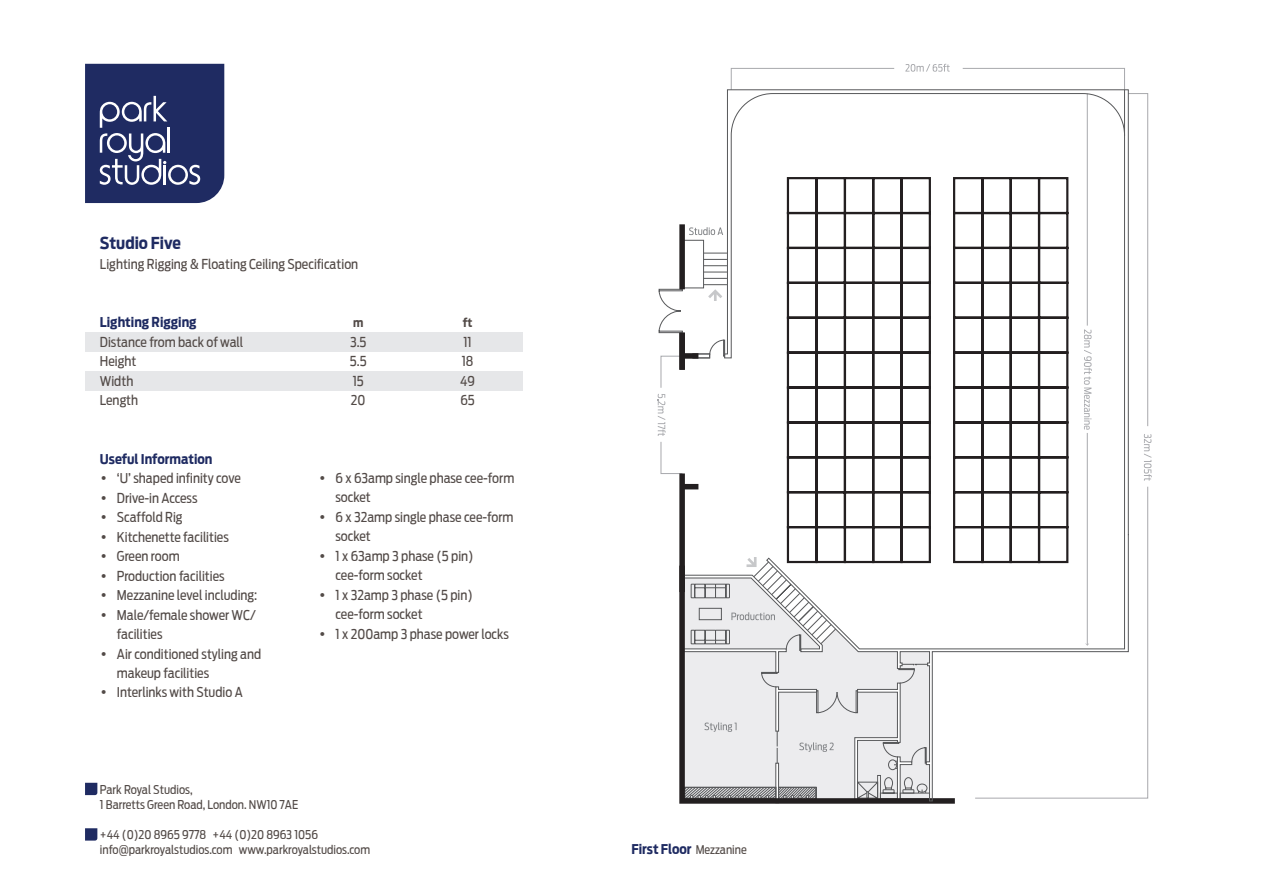
<style>
.page{position:relative;width:1263px;height:893px;background:#fff}
.page>*{position:absolute;margin:0;border:0;box-sizing:border-box;transform-origin:0 0}
.t1{font:700 16.5px "Antenna Cond";color:#1f2b62}
.t2{font:13.5px/19.5px "Antenna Cond";color:#524a47}
.t3{font:700 13.5px "Antenna Cond";color:#1f2b62}
.t4{font:12px/15px "Antenna Cond";color:#524a47}
.t5{font:700 12px "Antenna Cond";color:#524a47}
.s1{font-family:"Friz Quadrata IT Cby BT"}
.s2{font-weight:400;font-size:12px;color:#524a47}
</style>
<div class="page">
<svg style="left:1129px;top:93px;width:19px;height:706px"></svg>
<svg style="left:1144px;top:434px;width:8px;height:47px"></svg>
<svg style="left:731px;top:64px;width:394px;height:25px"></svg>
<svg style="left:658px;top:394px;width:1px;height:42px"></svg>
<svg style="left:659px;top:89px;width:470px;height:712px"></svg>
<div style="left:679px;top:224px;width:6px;height:65px;background:#231f20"></div>
<div style="left:679px;top:333px;width:6px;height:37px;background:#231f20"></div>
<svg style="left:692px;top:340px;width:33px;height:18px"></svg>
<svg style="left:703px;top:253px;width:24px;height:13px"></svg>
<svg style="left:703px;top:272px;width:24px;height:29px"></svg>
<div style="left:682px;top:353px;width:16px;height:6px;background:#231f20"></div>
<div style="left:85px;top:332px;width:437px;height:20px;background:#e6e7e9"></div>
<div style="left:85px;top:371px;width:437px;height:20px;background:#e6e7e9"></div>
<svg style="left:85px;top:783px;width:12px;height:12px"></svg>
<svg style="left:85px;top:828px;width:12px;height:13px"></svg>
<svg style="left:85px;top:64px;width:139px;height:139px;background:#364172"></svg>
<p class="t1" style="left:100px;top:233px;width:82px">Studio Five</p>
<p class="t2" style="left:100px;top:254px;width:260px">Lighting Rigging &amp; Floating Ceiling Specification</p>
<p class="t3" style="left:100px;top:314px;width:98px">Lighting Rigging</p>
<p class="t5" style="left:353px;top:315px;width:12px">m</p>
<p class="t5" style="left:463px;top:315px;width:11px">ft</p>
<p class="t2" style="left:100px;top:332px;width:145px">Distance from back of wall</p>
<p class="t2" style="left:350px;top:332px;width:18px">3.5</p>
<p class="t2" style="left:463px;top:332px;width:10px">11</p>
<p class="t2" style="left:100px;top:351px;width:38px">Height</p>
<p class="t2" style="left:350px;top:351px;width:18px">5.5</p>
<p class="t2" style="left:462px;top:351px;width:13px">18</p>
<p class="t2" style="left:100px;top:371px;width:35px">Width</p>
<p class="t2" style="left:353px;top:371px;width:13px">15</p>
<p class="t2" style="left:460px;top:371px;width:16px">49</p>
<p class="t2" style="left:100px;top:390px;width:40px">Length</p>
<p class="t2" style="left:351px;top:390px;width:16px">20</p>
<p class="t2" style="left:460px;top:390px;width:16px">65</p>
<p class="t3" style="left:100px;top:451px;width:114px">Useful Information</p>
<p class="t2" style="left:100px;top:468px;width:142px"><span class="s1">•</span> ‘U’ shaped infinity cove</p>
<p class="t2" style="left:100px;top:488px;width:99px"><span class="s1">•</span> Drive-in Access</p>
<p class="t2" style="left:100px;top:507px;width:84px"><span class="s1">•</span> Scaffold Rig</p>
<p class="t2" style="left:100px;top:527px;width:130px"><span class="s1">•</span> Kitchenette facilities</p>
<p class="t2" style="left:100px;top:546px;width:81px"><span class="s1">•</span> Green room</p>
<p class="t2" style="left:100px;top:566px;width:126px"><span class="s1">•</span> Production facilities</p>
<p class="t2" style="left:100px;top:585px;width:159px"><span class="s1">•</span> Mezzanine level including:</p>
<p class="t2" style="left:117px;top:605px;width:140px;text-indent:-17px"><span class="s1">•</span> Male/female shower WC/ facilities</p>
<p class="t2" style="left:117px;top:644px;width:146px;text-indent:-17px"><span class="s1">•</span> Air conditioned styling and makeup facilities</p>
<p class="t2" style="left:100px;top:683px;width:144px"><span class="s1">•</span> Interlinks with Studio A</p>
<p class="t2" style="left:335px;top:468px;width:180px;text-indent:-17px"><span class="s1">•</span> 6 x 63amp single phase cee-form socket</p>
<p class="t2" style="left:335px;top:507px;width:179px;text-indent:-17px"><span class="s1">•</span> 6 x 32amp single phase cee-form socket</p>
<p class="t2" style="left:335px;top:546px;width:140px;text-indent:-17px"><span class="s1">•</span> 1 x 63amp 3 phase (5 pin) cee-form socket</p>
<p class="t2" style="left:335px;top:585px;width:139px;text-indent:-17px"><span class="s1">•</span> 1 x 32amp 3 phase (5 pin) cee-form socket</p>
<p class="t2" style="left:318px;top:624px;width:192px"><span class="s1">•</span> 1 x 200amp 3 phase power locks</p>
<p class="t4" style="left:100px;top:782px;width:200px">Park Royal Studios,<br>1 Barretts Green Road, London. NW10 7AE</p>
<p class="t4" style="left:100px;top:827px;width:272px">+44 (0)20 8965 9778 +44 (0)20 8963 1056 info@parkroyalstudios.com www.parkroyalstudios.com</p>
<p class="t3" style="left:631px;top:841px;width:117px">First Floor <span class="s2">Mezzanine</span></p>
</div>
